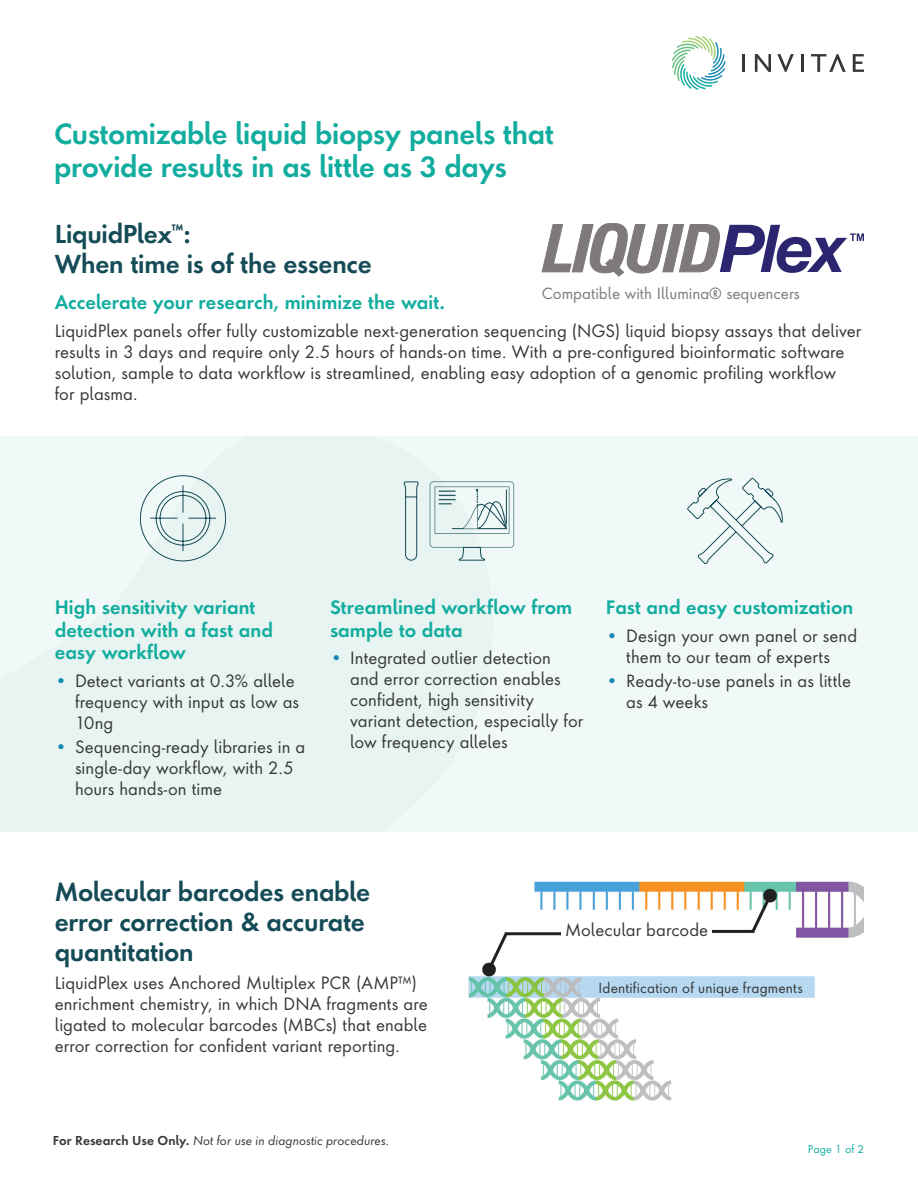
<style>
.page{position:relative;width:918px;height:1188px;background:#fff}
.page>*{position:absolute;margin:0;border:0;box-sizing:border-box;transform-origin:0 0}
._1__Main_header{font:600 27px/33px "Futura Allele";letter-spacing:-.01em;color:#12ad9f}
._3__Header{font:600 24px/30px "Futura Allele";letter-spacing:-.01em;color:#154b56}
._4__Subhead{font:600 18px/22.5px "Futura Allele";letter-spacing:.005em;color:#12ad9f}
._5__Body_copy{font:16.5px/21px "Futura Allele";letter-spacing:.005em;color:#363736}
.t1{font:15px "Futura Allele";color:#7d7a79}
._5__Body_copy-2{font:13.5px "Futura Allele";letter-spacing:.015em;color:#363736}
._9__Disclaimer{font:italic 12px "Futura Allele";letter-spacing:.005em;color:#363736}
.t2{font:10.5px "Futura Allele";letter-spacing:.025em;color:#11ada1}
.s1{color:#1888b2}
.s2{font-weight:600;font-style:normal}
</style>
<div class="page">
<hr style="left:742px;top:54px;width:3px;height:18px;background:#363737">
<hr style="left:801px;top:54px;width:3px;height:18px;background:#363737">
<svg style="left:853px;top:54px;width:11px;height:18px"></svg>
<svg style="left:777px;top:54px;width:17px;height:18px"></svg>
<svg style="left:811px;top:54px;width:35px;height:18px"></svg>
<svg style="left:755px;top:54px;width:16px;height:18px"></svg>
<svg style="left:672px;top:36px;width:54px;height:54px"></svg>
<div style="left:0;top:436px;width:918px;height:396px;background:#f1f9f8"></div>
<svg style="left:140px;top:475px;width:86px;height:86px"></svg>
<svg style="left:430px;top:482px;width:84px;height:78px"></svg>
<svg style="left:404px;top:482px;width:15px;height:78px"></svg>
<svg style="left:687px;top:478px;width:96px;height:86px"></svg>
<svg style="left:542px;top:223px;width:322px;height:53px"></svg>
<img style="left:468px;top:881px;width:396px;height:220px">
<div style="left:562px;top:922px;width:150px;height:24px;background:#fff"></div>
<div style="left:588px;top:977px;width:225px;height:20px;background:#b6d8f1"></div>
<p class="_1__Main_header" style="left:54px;top:118px;width:501px">Customizable liquid biopsy panels that provide results in as little as 3 days</p>
<p class="_3__Header" style="left:55px;top:219px;width:319px">LiquidPlex<sup>™</sup>:<br>When time is of the essence</p>
<p class="_4__Subhead" style="left:55px;top:291px;width:392px">Accelerate your research, minimize the wait.</p>
<p class="_5__Body_copy" style="left:55px;top:320px;width:808px">LiquidPlex panels offer fully customizable next-generation sequencing (NGS) liquid biopsy assays that deliver results in 3 days and require only 2.5 hours of hands-on time. With a pre-configured bioinformatic software solution, sample to data workflow is streamlined, enabling easy adoption of a genomic profiling workflow<br>for plasma.</p>
<p class="t1" style="left:542px;top:282px;width:260px">Compatible with Illumina® sequencers</p>
<p class="_4__Subhead" style="left:55px;top:596px;width:220px">High sensitivity variant detection with a fast and easy workflow</p>
<p class="_5__Body_copy" style="left:75px;top:670px;width:226px;text-indent:-20px"><span class="s1">•</span> Detect variants at 0.3% allele frequency with input as low as<br>10ng</p>
<p class="_5__Body_copy" style="left:75px;top:736px;width:232px;text-indent:-20px"><span class="s1">•</span> Sequencing-ready libraries in a single-day workflow, with 2.5 hours hands-on time</p>
<p class="_4__Subhead" style="left:330px;top:596px;width:244px">Streamlined workflow from sample to data</p>
<p class="_5__Body_copy" style="left:350px;top:647px;width:235px;text-indent:-20px"><span class="s1">•</span> Integrated outlier detection and error correction enables confident, high sensitivity variant detection, especially for low frequency alleles</p>
<p class="_4__Subhead" style="left:606px;top:596px;width:249px">Fast and easy customization</p>
<p class="_5__Body_copy" style="left:606px;top:625px;width:253px;text-align:center"><span class="s1">•</span> Design your own panel or send them to our team of experts</p>
<p class="_5__Body_copy" style="left:626px;top:670px;width:226px;text-indent:-20px"><span class="s1">•</span> Ready-to-use panels in as little as 4 weeks</p>
<p class="_3__Header" style="left:55px;top:877px;width:317px">Molecular barcodes enable error correction &amp; accurate quantitation</p>
<p class="_5__Body_copy" style="left:55px;top:972px;width:374px">LiquidPlex uses Anchored Multiplex PCR (AMP™) enrichment chemistry, in which DNA fragments are ligated to molecular barcodes (MBCs) that enable error correction for confident variant reporting.</p>
<p class="_9__Disclaimer" style="left:53px;top:1133px;width:338px"><span class="s2">For Research Use Only.</span> Not for use in diagnostic procedures.</p>
<p class="_5__Body_copy" style="left:565px;top:919px;width:145px">Molecular barcode</p>
<p class="_5__Body_copy-2" style="left:598px;top:978px;width:206px">Identification of unique fragments</p>
<p class="t2" style="left:808px;top:1142px;width:58px">Page 1 of 2</p>
</div>
